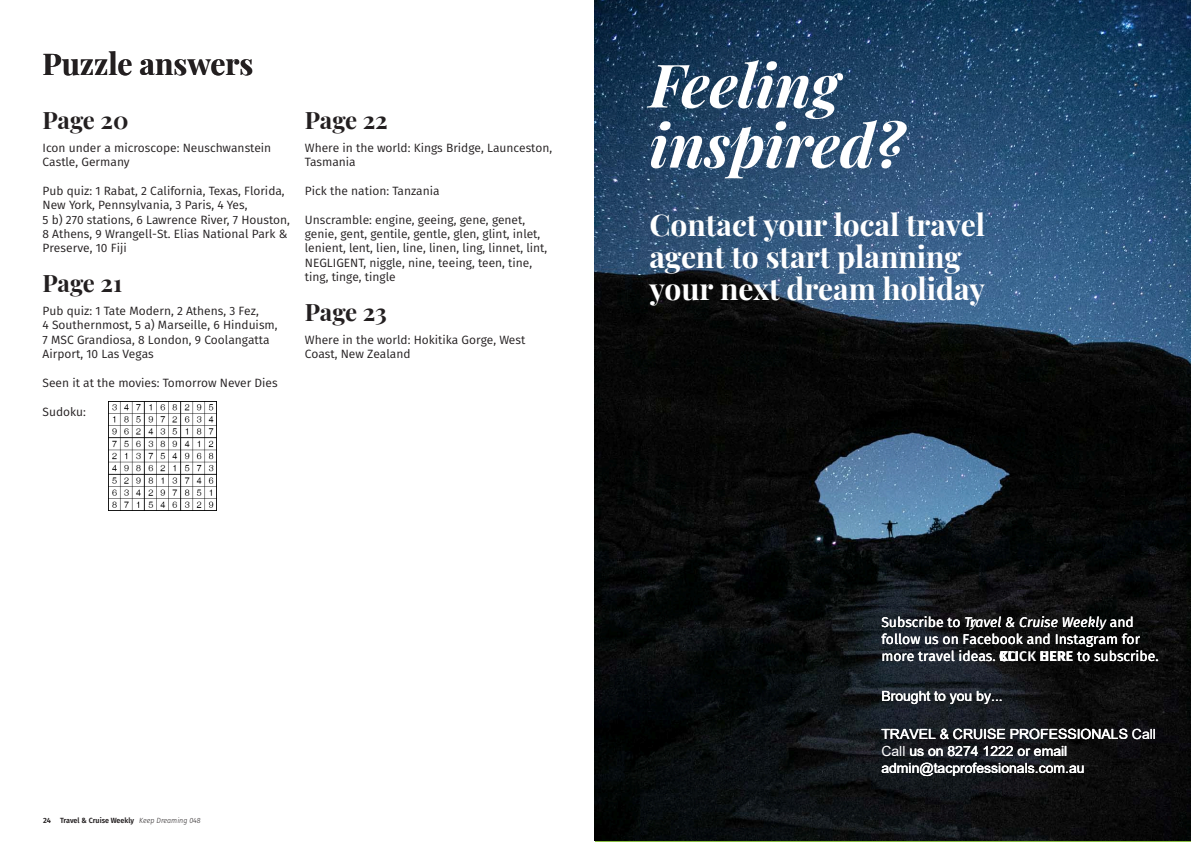
<style>
.page{position:relative;width:1191px;height:842px;background:#fff}
.page>*{position:absolute;margin:0;border:0;box-sizing:border-box;transform-origin:0 0}
.TCW_title{font:italic 700 60px/60px "Playfair Display";color:#fff}
.TCW_headline{font:700 30px/32px "Playfair Display";color:#fff}
.TCW_headline-2{font:700 30px "Playfair Display";color:#231f20}
.TCW_mini_head{font:700 24px "Playfair Display";letter-spacing:-.005em;color:#231f20}
.t1{font:14px/17.1px "Fira Sans";color:#fff}
.t2{font:14px/16.8px "Arial";color:#fff}
.t3{font:600 14px "Fira Sans";color:#fff}
.t4{font:italic 14px "Fira Sans";color:#fff}
.TCW_body{font:12px/14.4px "Fira Sans";color:#231f20}
.t5{font:600 7.5px "Fira Sans";color:#231f20}
.s1{font-weight:300;font-style:italic}
.s2{font-style:italic}
.s3{font-weight:600}
</style>
<div class="page">
<img style="left:108px;top:402px;width:109px;height:108px">
<img style="left:594px;top:0;width:596px;height:840px">
<p class="TCW_headline-2" style="left:43px;top:40px;width:212px">Puzzle answers</p>
<p class="TCW_mini_head" style="left:43px;top:101px;width:87px">Page 20</p>
<p class="TCW_body" style="left:43px;top:140px;width:230px">Icon under a microscope: Neuschwanstein<br>Castle, Germany</p>
<p class="TCW_body" style="left:43px;top:183px;width:249px">Pub quiz: 1 Rabat, 2 California, Texas, Florida, New York, Pennsylvania, 3 Paris, 4 Yes,<br>5 b) 270 stations, 6 Lawrence River, 7 Houston, 8 Athens, 9 Wrangell-St. Elias National Park &amp; Preserve, 10 Fiji</p>
<p class="TCW_mini_head" style="left:43px;top:264px;width:81px">Page 21</p>
<p class="TCW_body" style="left:43px;top:303px;width:237px">Pub quiz: 1 Tate Modern, 2 Athens, 3 Fez,<br>4 Southernmost, 5 a) Marseille, 6 Hinduism, 7 MSC Grandiosa, 8 London, 9 Coolangatta Airport, 10 Las Vegas</p>
<p class="TCW_body" style="left:43px;top:375px;width:237px">Seen it at the movies: Tomorrow Never Dies</p>
<p class="TCW_body" style="left:43px;top:404px;width:45px">Sudoku:</p>
<p class="TCW_mini_head" style="left:305px;top:101px;width:85px">Page 22</p>
<p class="TCW_body" style="left:305px;top:140px;width:249px">Where in the world: Kings Bridge, Launceston,<br>Tasmania</p>
<p class="TCW_body" style="left:305px;top:183px;width:136px">Pick the nation: Tanzania</p>
<p class="TCW_body" style="left:305px;top:212px;width:244px">Unscramble: engine, geeing, gene, genet, genie, gent, gentile, gentle, glen, glint, inlet, lenient, lent, lien, line, linen, ling, linnet, lint, NEGLIGENT, niggle, nine, teeing, teen, tine, ting, tinge, tingle</p>
<p class="TCW_mini_head" style="left:305px;top:293px;width:84px">Page 23</p>
<p class="TCW_body" style="left:305px;top:332px;width:222px">Where in the world: Hokitika Gorge, West<br>Coast, New Zealand</p>
<p class="t5" style="left:43px;top:814px;width:159px">24 Travel &amp; Cruise Weekly <span class="s1">Keep Dreaming 048</span></p>
<p class="TCW_title" style="left:649px;top:49px;width:256px">Feeling inspired?</p>
<p class="TCW_headline" style="left:649px;top:206px;width:337px">Contact your local travel agent to start planning your next dream holiday</p>
<p class="t1" style="left:881px;top:613px;width:279px;text-indent:89px"><span class="s2">ravel &amp; Cruise Weekl</span> and follow us on Facebook and Instagram for more travel ideas. <span class="s3">KCLIC CK E RE</span> to subscribe.</p>
<p class="t1" style="left:881px;top:613px;width:97px">Subscribe to <span class="s2">Ty</span></p>
<p class="t4" style="left:1099px;top:612px;width:8px">y</p>
<p class="t3" style="left:1040px;top:645px;width:18px">HE</p>
<p class="t2" style="left:881px;top:688px;width:123px">Brought to you by...</p>
<p class="t2" style="left:881px;top:726px;width:276px">TRAVEL &amp; CRUISE PROFESSIONALS Call<br>Call us on 8274 1222 or email admin@tacprofessionals.com.au</p>
</div>
